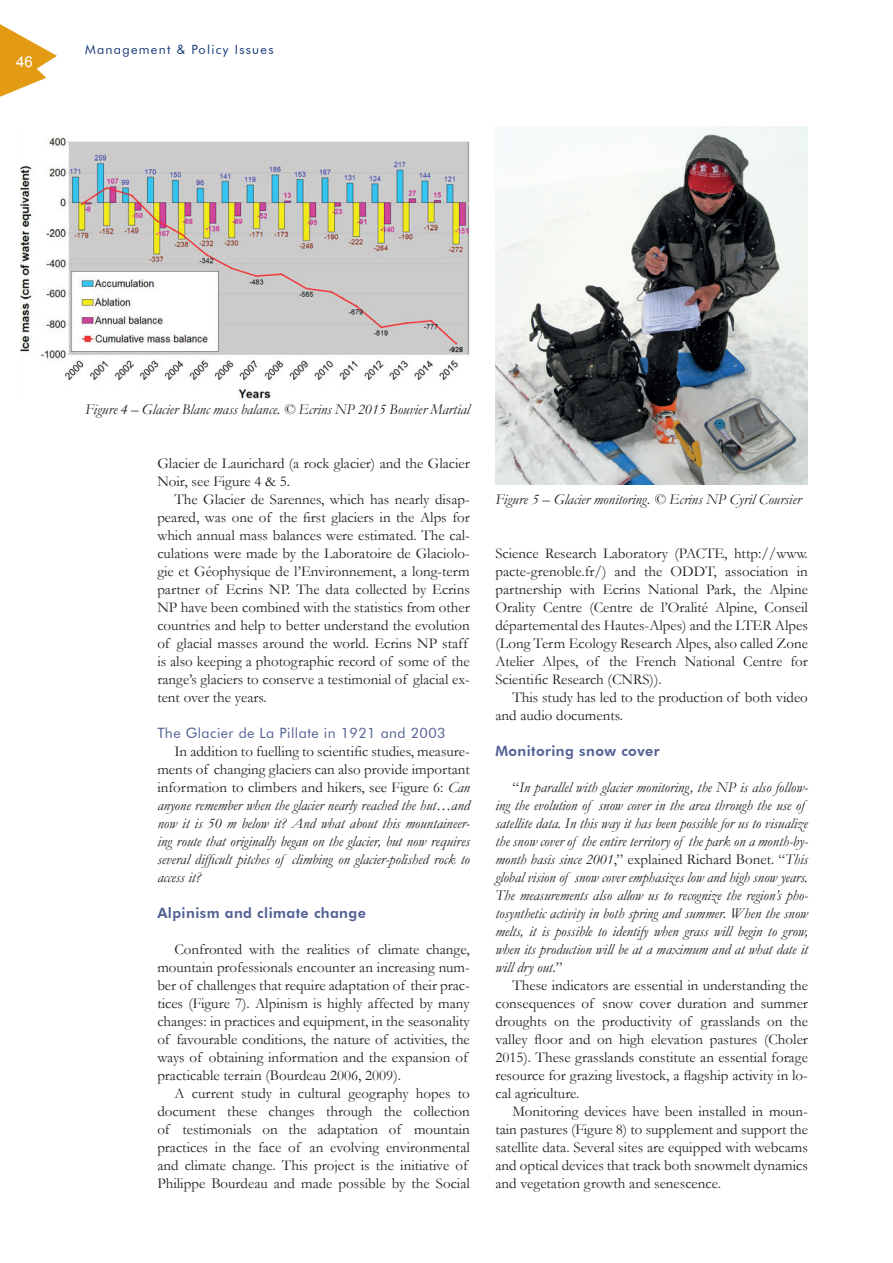
<style>
.page{position:relative;width:893px;height:1263px;background:#fff}
.page>*{position:absolute;margin:0;border:0;box-sizing:border-box;transform-origin:0 0}
.t1{font:15px/18px "Garamond";color:#231f20}
.t2{font:italic 15px/18px "Garamond";color:#231f20;text-align:justify}
.t3{font:15px "Arial";color:#fff}
.t4{font:800 14.25px "Futura BT";letter-spacing:.03em;color:#536194}
.t5{font:14.25px "Futura BT";letter-spacing:.03em;color:#536194}
.t6{font:12.75px "Futura BT";letter-spacing:.1em;color:#143977}
.s1{font-style:normal}
</style>
<div class="page">
<svg style="left:0;top:24px;width:57px;height:73px"></svg>
<img style="left:495px;top:126px;width:313px;height:358px">
<img style="left:20px;top:137px;width:450px;height:262px">
<p class="t3" style="left:16px;top:52px;width:18px">46</p>
<p class="t6" style="left:85px;top:42px;width:190px">Management &amp; Policy Issues</p>
<p class="t2" style="left:85px;top:400px;width:386px">Figure 4 – Glacier Blanc mass balance. © Ecrins NP 2015 Bouvier Martial</p>
<p class="t1" style="left:157px;top:454px;width:314px">Glacier de Laurichard (a rock glacier) and the Glacier<br>Noir, see Figure 4 &amp; 5.</p>
<p class="t1" style="left:157px;top:490px;width:314px;text-indent:17px">The Glacier de Sarennes, which has nearly disap&shy;peared, was one of the first glaciers in the Alps for which annual mass balances were estimated. The cal&shy;culations were made by the Laboratoire de Glaciolo&shy;gie et Géophysique de l’Environnement, a long-term partner of Ecrins NP. The data collected by Ecrins NP have been combined with the statistics from other countries and help to better understand the evolution of glacial masses around the world. Ecrins NP staff is also keeping a photographic record of some of the range’s glaciers to conserve a testimonial of glacial ex&shy;tent over the years.</p>
<p class="t5" style="left:157px;top:724px;width:290px">The Glacier de La Pillate in 1921 and 2003</p>
<p class="t2" style="left:157px;top:742px;width:314px;text-indent:17px"><span class="s1">In addition to fuelling to scientific studies, measure&shy;ments of changing glaciers can also provide important information to climbers and hikers, see Figure 6:</span> Can anyone remember when the glacier nearly reached the hut…and now it is 50 m below it? And what about this mountaineer&shy;ing route that originally began on the glacier, but now requires several difficult pitches of climbing on glacier-polished rock to access it?</p>
<p class="t4" style="left:157px;top:904px;width:210px">Alpinism and climate change</p>
<p class="t1" style="left:157px;top:940px;width:314px;text-indent:17px">Confronted with the realities of climate change, mountain professionals encounter an increasing num&shy;ber of challenges that require adaptation of their prac&shy;tices (Figure 7). Alpinism is highly affected by many changes: in practices and equipment, in the seasonality of favourable conditions, the nature of activities, the ways of obtaining information and the expansion of practicable terrain (Bourdeau 2006, 2009).</p>
<p class="t1" style="left:157px;top:1084px;width:314px;text-indent:17px">A current study in cultural geography hopes to document these changes through the collection of testimonials on the adaptation of mountain practices in the face of an evolving environmental and climate change. This project is the initiative of Philippe Bourdeau and made possible by the Social</p>
<p class="t2" style="left:495px;top:490px;width:307px">Figure 5 – Glacier monitoring. © Ecrins NP Cyril Coursier</p>
<p class="t1" style="left:495px;top:544px;width:314px;text-align:justify">Science Research Laboratory (PACTE, http://www. pacte-grenoble.fr/) and the ODDT, association in partnership with Ecrins National Park, the Alpine Orality Centre (Centre de l’Oralité Alpine, Conseil départemental des Hautes-Alpes) and the LTER Alpes (Long Term Ecology Research Alpes, also called Zone Atelier Alpes, of the French National Centre for Scientific Research (CNRS)).</p>
<p class="t1" style="left:495px;top:688px;width:314px;text-indent:17px">This study has led to the production of both video and audio documents.</p>
<p class="t4" style="left:495px;top:742px;width:166px">Monitoring snow cover</p>
<p class="t2" style="left:495px;top:778px;width:314px;text-align:left;text-indent:17px"><span class="s1">“</span>In parallel with glacier monitoring, the NP is also follow&shy;ing the evolution of snow cover in the area through the use of satellite data. In this way it has been possible for us to visualize the snow cover of the entire territory of the park on a month-by&shy;month basis since 2001<span class="s1">,” explained Richard Bonet. “</span>This global vision of snow cover emphasizes low and high snow years.<br>The measurements also allow us to recognize the region’s pho&shy;tosynthetic activity in both spring and summer. When the snow melts, it is possible to identify when grass will begin to grow, when its production will be at a maximum and at what date it will dry out.<span class="s1">”</span></p>
<p class="t1" style="left:495px;top:976px;width:314px;text-align:justify;text-indent:17px">These indicators are essential in understanding the consequences of snow cover duration and summer droughts on the productivity of grasslands on the valley floor and on high elevation pastures (Choler 2015). These grasslands constitute an essential forage resource for grazing livestock, a flagship activity in lo&shy;cal agriculture.</p>
<p class="t1" style="left:495px;top:1102px;width:314px;text-align:justify;text-indent:17px">Monitoring devices have been installed in moun&shy;tain pastures (Figure 8) to supplement and support the satellite data. Several sites are equipped with webcams and optical devices that track both snowmelt dynamics and vegetation growth and senescence.</p>
</div>
